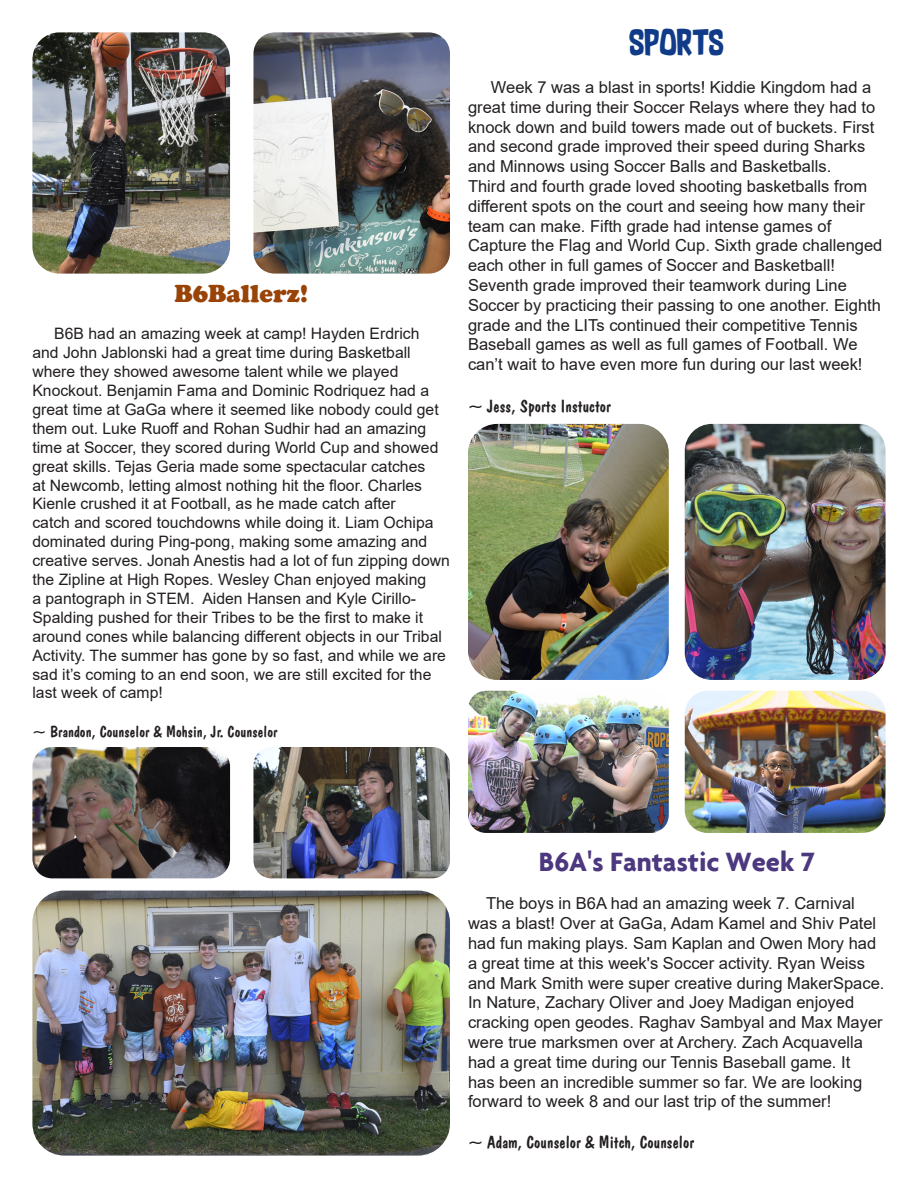
<style>
.page{position:relative;width:918px;height:1188px;background:#fff}
.page>*{position:absolute;margin:0;border:0;box-sizing:border-box;transform-origin:0 0}
.t1{font:30px "Supersonic Rocketship";color:#0f3b89}
.t2{font:700 28.5px "Agenda";color:#4c387f}
.t3{font:900 25.5px "Cooper";color:#9a4307}
.t4{font:18px "Dom Casual BT";color:#231f20}
.t5{font:16.5px/19.8px "Arial";color:#231f20}
.t6{font:16.5px "Dom Casual BT";color:#231f20}
.t7{font:15.75px/18.9px "Arial";color:#231f20}
</style>
<div class="page">
<img style="left:32px;top:32px;width:198px;height:242px">
<img style="left:253px;top:32px;width:197px;height:242px">
<img style="left:32px;top:747px;width:198px;height:131px">
<img style="left:253px;top:747px;width:197px;height:131px">
<img style="left:468px;top:691px;width:200px;height:142px">
<img style="left:684px;top:691px;width:201px;height:142px">
<img style="left:468px;top:424px;width:200px;height:256px">
<img style="left:684px;top:424px;width:201px;height:256px">
<img style="left:32px;top:891px;width:418px;height:265px">
<p class="t3" style="left:174px;top:278px;width:135px">B6Ballerz!</p>
<p class="t7" style="left:32px;top:324px;width:419px;text-indent:22px">B6B had an amazing week at camp! Hayden Erdrich<br>and John Jablonski had a great time during Basketball where they showed awesome talent while we played Knockout. Benjamin Fama and Dominic Rodriquez had a great time at GaGa where it seemed like nobody could get them out. Luke Ruoff and Rohan Sudhir had an amazing time at Soccer, they scored during World Cup and showed great skills. Tejas Geria made some spectacular catches<br>at Newcomb, letting almost nothing hit the floor. Charles Kienle crushed it at Football, as he made catch after<br>catch and scored touchdowns while doing it. Liam Ochipa dominated during Ping-pong, making some amazing and creative serves. Jonah Anestis had a lot of fun zipping down the Zipline at High Ropes. Wesley Chan enjoyed making<br>a pantograph in STEM. Aiden Hansen and Kyle Cirillo-Spalding pushed for their Tribes to be the first to make it around cones while balancing different objects in our Tribal Activity. The summer has gone by so fast, and while we are sad it’s coming to an end soon, we are still excited for the last week of camp!</p>
<p class="t6" style="left:32px;top:722px;width:247px">~ Brandon, Counselor &amp; Mohsin, Jr. Counselor</p>
<p class="t1" style="left:629px;top:19px;width:96px">SPORTS</p>
<p class="t5" style="left:468px;top:77px;width:416px;text-indent:23px">Week 7 was a blast in sports! Kiddie Kingdom had a great time during their Soccer Relays where they had to knock down and build towers made out of buckets. First and second grade improved their speed during Sharks and Minnows using Soccer Balls and Basketballs.<br>Third and fourth grade loved shooting basketballs from different spots on the court and seeing how many their team can make. Fifth grade had intense games of Capture the Flag and World Cup. Sixth grade challenged each other in full games of Soccer and Basketball!<br>Seventh grade improved their teamwork during Line Soccer by practicing their passing to one another. Eighth grade and the LITs continued their competitive Tennis Baseball games as well as full games of Football. We can’t wait to have even more fun during our last week!</p>
<p class="t4" style="left:468px;top:395px;width:145px">~ Jess, Sports Instuctor</p>
<p class="t2" style="left:539px;top:844px;width:277px">B6A's Fantastic Week 7</p>
<p class="t5" style="left:468px;top:894px;width:418px;text-indent:18px">The boys in B6A had an amazing week 7. Carnival was a blast! Over at GaGa, Adam Kamel and Shiv Patel had fun making plays. Sam Kaplan and Owen Mory had a great time at this week's Soccer activity. Ryan Weiss and Mark Smith were super creative during MakerSpace.<br>In Nature, Zachary Oliver and Joey Madigan enjoyed cracking open geodes. Raghav Sambyal and Max Mayer were true marksmen over at Archery. Zach Acquavella had a great time during our Tennis Baseball game. It<br>has been an incredible summer so far. We are looking forward to week 8 and our last trip of the summer!</p>
<p class="t4" style="left:468px;top:1131px;width:228px">~ Adam, Counselor &amp; Mitch, Counselor</p>
</div>
